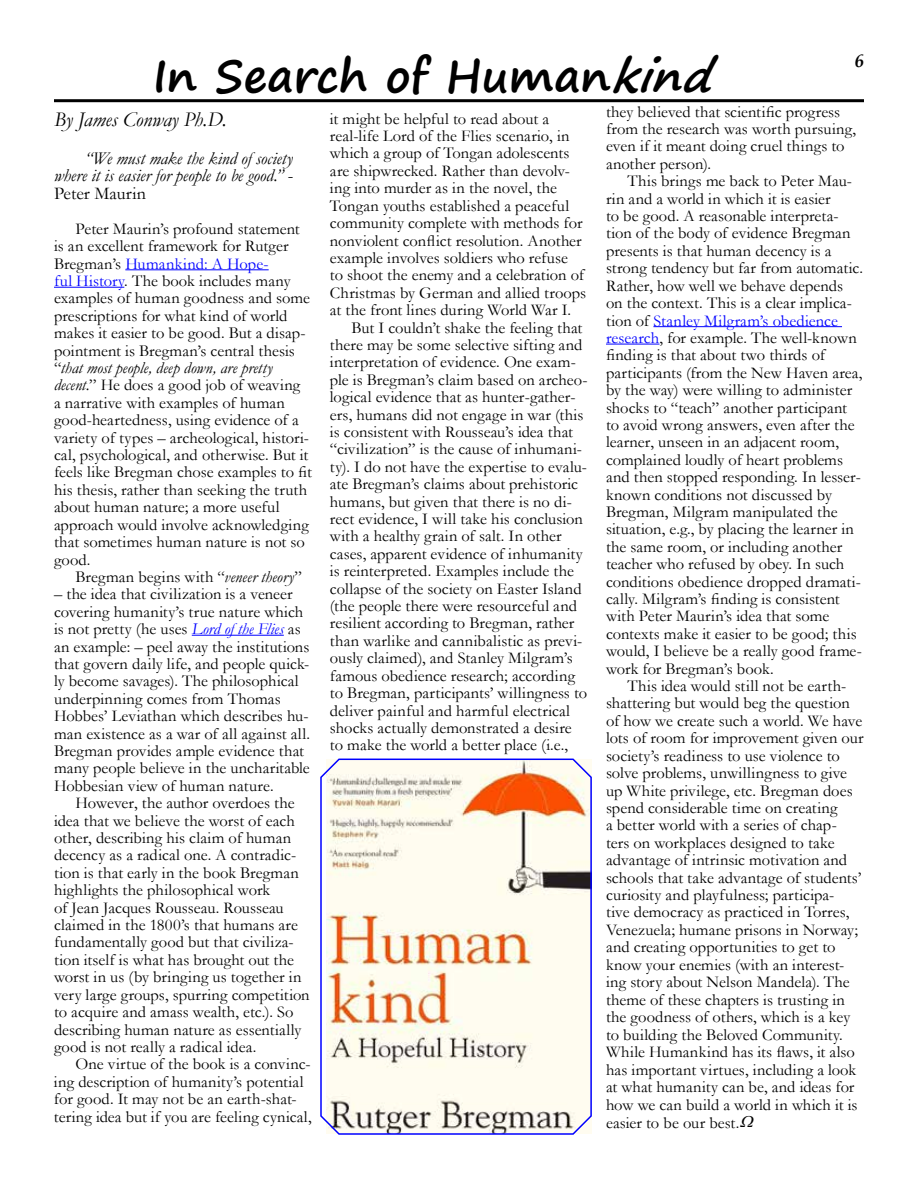
<style>
.page{position:relative;width:918px;height:1188px;background:#fff}
.page>*{position:absolute;margin:0;border:0;box-sizing:border-box;transform-origin:0 0}
.t1{font:700 45px "Segoe Print";letter-spacing:.005em;color:#000}
.t2{font:italic 21px "Garamond";letter-spacing:-.005em;color:#000}
.t3{font:italic 18px/17.5px "Garamond";letter-spacing:-.005em;color:#000;text-align:justify}
.t4{font:italic 700 18px "Book Antiqua";color:#000}
.t5{font:16.5px/17.4px "Garamond";letter-spacing:.005em;color:#000}
.s1{font-style:italic}
.s2{font-style:normal}
.s3{color:#00f}
.s4{font-style:italic;color:#00f}
</style>
<div class="page">
<hr style="left:125px;top:269px;width:144px;height:1px;background:#00f">
<hr style="left:54px;top:287px;width:70px;height:1px;background:#00f">
<hr style="left:192px;top:635px;width:92px;height:1px;background:#00f">
<hr style="left:653px;top:326px;width:189px;height:1px;background:#00f">
<hr style="left:606px;top:344px;width:53px;height:1px;background:#00f">
<hr style="left:54px;top:99px;width:810px;height:3px;background:#000">
<svg style="left:320px;top:758px;width:272px;height:377px"></svg>
<h1 class="t1" style="left:153px;top:35px;width:581px">In Search of Human<span class="s1">kind</span></h1>
<p class="t4" style="left:855px;top:49px;width:10px">6</p>
<p class="t2" style="left:54px;top:105px;width:174px">By James Conway Ph.D.</p>
<p class="t3" style="left:54px;top:149px;width:241px;text-indent:31px">“We must make the kind of society where it is easier for people to be good.” <span class="s2">- Peter Maurin</span></p>
<p class="t5" style="left:54px;top:219px;width:259px;text-indent:22px">Peter Maurin’s profound statement is an excellent framework for Rutger Bregman’s <span class="s3">Humankind: A Hope-<br>ful History</span>. The book includes many examples of human goodness and some prescriptions for what kind of world makes it easier to be good. But a disap&shy;pointment is Bregman’s central thesis “<span class="s1">that most people, deep down, are pretty decent.</span>” He does a good job of weaving<br>a narrative with examples of human good-heartedness, using evidence of a variety of types – archeological, histori&shy;cal, psychological, and otherwise. But it feels like Bregman chose examples to fit his thesis, rather than seeking the truth about human nature; a more useful approach would involve acknowledging that sometimes human nature is not so good.</p>
<p class="t5" style="left:76px;top:568px;width:228px">Bregman begins with “<span class="s1">veneer theory</span>”</p>
<p class="t5" style="left:54px;top:585px;width:257px">– the idea that civilization is a veneer covering humanity’s true nature which is not pretty (he uses <span class="s4">Lord of the Flies</span> as an example: – peel away the institutions that govern daily life, and people quick&shy;ly become savages). The philosophical underpinning comes from Thomas Hobbes’ Leviathan which describes hu&shy;man existence as a war of all against all.<br>Bregman provides ample evidence that many people believe in the uncharitable Hobbesian view of human nature.</p>
<p class="t5" style="left:54px;top:794px;width:257px;text-indent:22px">However, the author overdoes the idea that we believe the worst of each other, describing his claim of human decency as a radical one. A contradic&shy;tion is that early in the book Bregman highlights the philosophical work<br>of Jean Jacques Rousseau. Rousseau claimed in the 1800’s that humans are fundamentally good but that civiliza&shy;tion itself is what has brought out the worst in us (by bringing us together in very large groups, spurring competition to acquire and amass wealth, etc.). So describing human nature as essentially good is not really a radical idea.</p>
<p class="t5" style="left:54px;top:1055px;width:259px;text-indent:22px">One virtue of the book is a convinc&shy;ing description of humanity’s potential for good. It may not be an earth-shat&shy;tering idea but if you are feeling cynical,</p>
<p class="t5" style="left:330px;top:109px;width:221px">it might be helpful to read about a</p>
<p class="t5" style="left:330px;top:127px;width:241px">real-life Lord of the Flies scenario, in</p>
<p class="t5" style="left:330px;top:144px;width:241px">which a group of Tongan adolescents</p>
<p class="t5" style="left:330px;top:162px;width:242px">are shipwrecked. Rather than devolv-</p>
<p class="t5" style="left:330px;top:179px;width:229px">ing into murder as in the novel, the</p>
<p class="t5" style="left:330px;top:196px;width:241px">Tongan youths established a peaceful</p>
<p class="t5" style="left:330px;top:214px;width:254px">community complete with methods for</p>
<p class="t5" style="left:330px;top:231px;width:253px">nonviolent conflict resolution. Another</p>
<p class="t5" style="left:330px;top:249px;width:239px">example involves soldiers who refuse</p>
<p class="t5" style="left:330px;top:266px;width:256px">to shoot the enemy and a celebration of</p>
<p class="t5" style="left:330px;top:283px;width:258px">Christmas by German and allied troops</p>
<p class="t5" style="left:330px;top:301px;width:243px">at the front lines during World War I.</p>
<p class="t5" style="left:352px;top:318px;width:232px">But I couldn’t shake the feeling that</p>
<p class="t5" style="left:330px;top:336px;width:254px">there may be some selective sifting and</p>
<p class="t5" style="left:330px;top:353px;width:247px">interpretation of evidence. One exam-</p>
<p class="t5" style="left:330px;top:370px;width:259px">ple is Bregman’s claim based on archeo-</p>
<p class="t5" style="left:330px;top:388px;width:247px">logical evidence that as hunter-gather-</p>
<p class="t5" style="left:330px;top:405px;width:255px">ers, humans did not engage in war (this</p>
<p class="t5" style="left:330px;top:423px;width:245px">is consistent with Rousseau’s idea that</p>
<p class="t5" style="left:330px;top:440px;width:254px">“civilization” is the cause of inhumani-</p>
<p class="t5" style="left:330px;top:458px;width:259px">ty). I do not have the expertise to evalu-</p>
<p class="t5" style="left:330px;top:475px;width:250px">ate Bregman’s claims about prehistoric</p>
<p class="t5" style="left:330px;top:492px;width:243px">humans, but given that there is no di-</p>
<p class="t5" style="left:330px;top:510px;width:254px">rect evidence, I will take his conclusion</p>
<p class="t5" style="left:330px;top:527px;width:233px">with a healthy grain of salt. In other</p>
<p class="t5" style="left:330px;top:545px;width:254px">cases, apparent evidence of inhumanity</p>
<p class="t5" style="left:330px;top:562px;width:245px">is reinterpreted. Examples include the</p>
<p class="t5" style="left:330px;top:579px;width:253px">collapse of the society on Easter Island</p>
<p class="t5" style="left:330px;top:597px;width:249px">(the people there were resourceful and</p>
<p class="t5" style="left:330px;top:614px;width:246px">resilient according to Bregman, rather</p>
<p class="t5" style="left:330px;top:632px;width:254px">than warlike and cannibalistic as previ-</p>
<p class="t5" style="left:330px;top:649px;width:244px">ously claimed), and Stanley Milgram’s</p>
<p class="t5" style="left:330px;top:666px;width:247px">famous obedience research; according</p>
<p class="t5" style="left:330px;top:684px;width:259px">to Bregman, participants’ willingness to</p>
<p class="t5" style="left:330px;top:701px;width:242px">deliver painful and harmful electrical</p>
<p class="t5" style="left:330px;top:719px;width:243px">shocks actually demonstrated a desire</p>
<p class="t5" style="left:330px;top:736px;width:240px">to make the world a better place (i.e.,</p>
<p class="t5" style="left:606px;top:102px;width:252px">they believed that scientific progress from the research was worth pursuing, even if it meant doing cruel things to another person).</p>
<p class="t5" style="left:606px;top:172px;width:259px;text-indent:22px">This brings me back to Peter Mau&shy;rin and a world in which it is easier<br>to be good. A reasonable interpreta&shy;tion of the body of evidence Bregman presents is that human decency is a strong tendency but far from automatic.<br>Rather, how well we behave depends on the context. This is a clear implica&shy;tion of <span class="s3">Stanley Milgram’s obedience research</span>, for example. The well-known finding is that about two thirds of participants (from the New Haven area, by the way) were willing to administer shocks to “teach” another participant to avoid wrong answers, even after the learner, unseen in an adjacent room, complained loudly of heart problems and then stopped responding. In lesser&shy;known conditions not discussed by Bregman, Milgram manipulated the situation, e.g., by placing the learner in the same room, or including another teacher who refused by obey. In such conditions obedience dropped dramati&shy;cally. Milgram’s finding is consistent with Peter Maurin’s idea that some contexts make it easier to be good; this would, I believe be a really good frame&shy;work for Bregman’s book.</p>
<p class="t5" style="left:606px;top:677px;width:259px;text-indent:22px">This idea would still not be earth&shy;shattering but would beg the question of how we create such a world. We have lots of room for improvement given our society’s readiness to use violence to solve problems, unwillingness to give up White privilege, etc. Bregman does spend considerable time on creating<br>a better world with a series of chap&shy;ters on workplaces designed to take advantage of intrinsic motivation and schools that take advantage of students’ curiosity and playfulness; participa-<br>tive democracy as practiced in Torres, Venezuela; humane prisons in Norway; and creating opportunities to get to know your enemies (with an interest&shy;ing story about Nelson Mandela). The theme of these chapters is trusting in the goodness of others, which is a key to building the Beloved Community.<br>While Humankind has its flaws, it also has important virtues, including a look at what humanity can be, and ideas for how we can build a world in which it is easier to be our best.</p>
</div>
